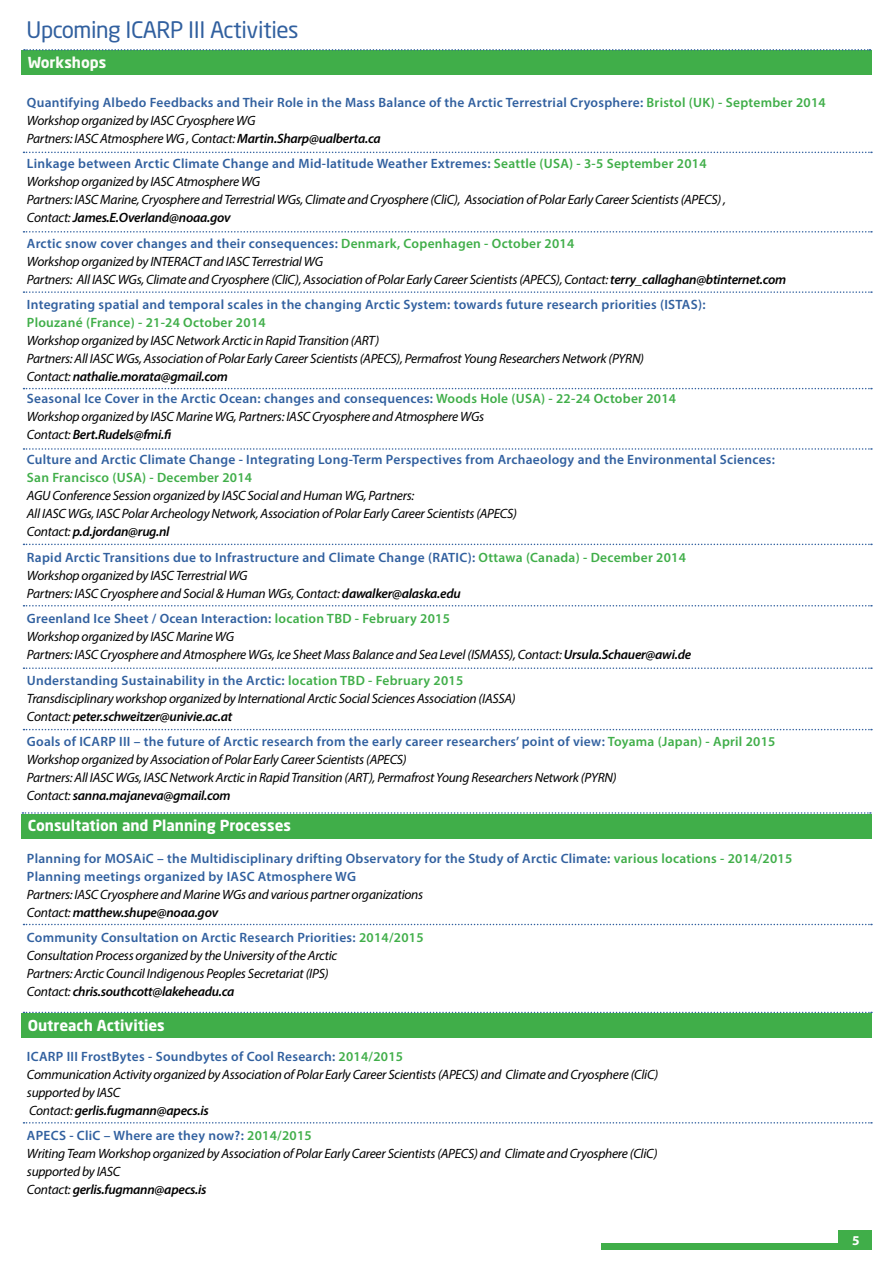
<style>
.page{position:relative;width:893px;height:1263px;background:#fff}
.page>*{position:absolute;margin:0;border:0;box-sizing:border-box;transform-origin:0 0}
.t1{font:22.5px "Neo Sans Std";letter-spacing:-.02em;color:#31609f}
.t2{font:700 15px "Neo Sans Std";color:#fff}
.t3{font:700 15px "Neo Sans Std";color:#fbfdf7}
.t4{font:italic 13.5px "Myriad Pro";letter-spacing:-.02em;color:#000}
.t5{font:600 13.5px "Myriad Pro";letter-spacing:.02em;color:#31609f}
.t6{font:italic 600 13.5px "Myriad Pro";letter-spacing:-.02em;color:#000}
.t7{font:600 13.5px "Myriad Pro";letter-spacing:.02em;color:#40ae49}
.t8{font:700 13.5px "Myriad Pro";color:#fff}
.s1{color:#40ae49}
.s2{font-weight:600}
.s3{font-weight:400}
</style>
<div class="page">
<div style="left:21px;top:51px;width:850px;height:24px;background:#40ae49"></div>
<svg style="left:24px;top:49px;width:846px;height:2px"></svg>
<svg style="left:24px;top:152px;width:848px;height:1px"></svg>
<svg style="left:24px;top:448px;width:848px;height:2px"></svg>
<svg style="left:24px;top:291px;width:848px;height:2px"></svg>
<svg style="left:24px;top:605px;width:848px;height:1px"></svg>
<svg style="left:24px;top:729px;width:848px;height:1px"></svg>
<svg style="left:24px;top:1012px;width:848px;height:1px"></svg>
<svg style="left:24px;top:1122px;width:848px;height:1px"></svg>
<svg style="left:24px;top:231px;width:848px;height:2px"></svg>
<svg style="left:24px;top:544px;width:848px;height:1px"></svg>
<svg style="left:24px;top:388px;width:848px;height:1px"></svg>
<svg style="left:24px;top:667px;width:848px;height:2px"></svg>
<svg style="left:24px;top:924px;width:848px;height:1px"></svg>
<div style="left:601px;top:1243px;width:271px;height:7px;background:#40ae49"></div>
<div style="left:839px;top:1230px;width:33px;height:19px;background:#40ae49"></div>
<div style="left:21px;top:814px;width:850px;height:25px;background:#40ae49"></div>
<div style="left:21px;top:1013px;width:850px;height:25px;background:#40ae49"></div>
<svg style="left:22px;top:812px;width:849px;height:2px"></svg>
<p class="t1" style="left:27px;top:16px;width:274px">Upcoming ICARP III Activities</p>
<p class="t3" style="left:28px;top:53px;width:80px">Workshops</p>
<p class="t5" style="left:27px;top:94px;width:800px">Quantifying Albedo Feedbacks and Their Role in the Mass Balance of the Arctic Terrestrial Cryosphere: <span class="s1">Bristol (UK) - September 2014</span></p>
<p class="t4" style="left:27px;top:112px;width:230px">Workshop organized by IASC Cryosphere WG</p>
<p class="t4" style="left:27px;top:130px;width:355px">Partners: IASC Atmosphere WG , Contact: <span class="s2">Martin.Sharp@ualberta.ca</span></p>
<p class="t5" style="left:27px;top:155px;width:681px">Linkage between Arctic Climate Change and Mid-latitude Weather Extremes: <span class="s1">Seattle (USA) - 3-5 September 2014</span></p>
<p class="t4" style="left:27px;top:173px;width:235px">Workshop organized by IASC Atmosphere WG</p>
<p class="t4" style="left:27px;top:191px;width:701px">Partners: IASC Marine, Cryosphere and Terrestrial WGs, Climate and Cryosphere (CliC), Association of Polar Early Career Scientists (APECS) ,</p>
<p class="t6" style="left:27px;top:209px;width:205px"><span class="s3">Contact:</span> James.E.Overland@noaa.gov</p>
<p class="t5" style="left:27px;top:235px;width:549px">Arctic snow cover changes and their consequences: <span class="s1">Denmark, Copenhagen - October 2014</span></p>
<p class="t4" style="left:27px;top:253px;width:298px">Workshop organized by INTERACT and IASC Terrestrial WG</p>
<p class="t4" style="left:27px;top:271px;width:761px">Partners: All IASC WGs, Climate and Cryosphere (CliC), Association of Polar Early Career Scientists (APECS), Contact: <span class="s2">terry_callaghan@btinternet.com</span></p>
<p class="t5" style="left:27px;top:296px;width:680px">Integrating spatial and temporal scales in the changing Arctic System: towards future research priorities (ISTAS):</p>
<p class="t7" style="left:27px;top:314px;width:240px">Plouzané (France) - 21-24 October 2014</p>
<p class="t4" style="left:27px;top:332px;width:354px">Workshop organized by IASC Network Arctic in Rapid Transition (ART)</p>
<p class="t4" style="left:27px;top:350px;width:619px">Partners: All IASC WGs, Association of Polar Early Career Scientists (APECS), Permafrost Young Researchers Network (PYRN)</p>
<p class="t6" style="left:27px;top:368px;width:203px"><span class="s3">Contact:</span> nathalie.morata@gmail.com</p>
<p class="t5" style="left:27px;top:390px;width:651px">Seasonal Ice Cover in the Arctic Ocean: changes and consequences: <span class="s1">Woods Hole (USA) - 22-24 October 2014</span></p>
<p class="t4" style="left:27px;top:408px;width:459px">Workshop organized by IASC Marine WG, Partners: IASC Cryosphere and Atmosphere WGs</p>
<p class="t6" style="left:27px;top:426px;width:146px"><span class="s3">Contact:</span> Bert.Rudels@fmi.fi</p>
<p class="t5" style="left:27px;top:451px;width:750px">Culture and Arctic Climate Change - Integrating Long-Term Perspectives from Archaeology and the Environmental Sciences:</p>
<p class="t7" style="left:27px;top:469px;width:227px">San Francisco (USA) - December 2014</p>
<p class="t4" style="left:27px;top:488px;width:389px">AGU Conference Session organized by IASC Social and Human WG, Partners:</p>
<p class="t4" style="left:27px;top:506px;width:492px">All IASC WGs, IASC Polar Archeology Network, Association of Polar Early Career Scientists (APECS)</p>
<p class="t6" style="left:27px;top:523px;width:144px"><span class="s3">Contact:</span> p.d.jordan@rug.nl</p>
<p class="t5" style="left:27px;top:549px;width:660px">Rapid Arctic Transitions due to Infrastructure and Climate Change (RATIC): <span class="s1">Ottawa (Canada) - December 2014</span></p>
<p class="t4" style="left:27px;top:567px;width:222px">Workshop organized by IASC Terrestrial WG</p>
<p class="t4" style="left:27px;top:585px;width:435px">Partners: IASC Cryosphere and Social &amp; Human WGs, Contact: <span class="s2">dawalker@alaska.edu</span></p>
<p class="t5" style="left:27px;top:610px;width:425px">Greenland Ice Sheet / Ocean Interaction: <span class="s1">location TBD - February 2015</span></p>
<p class="t4" style="left:27px;top:629px;width:209px">Workshop organized by IASC Marine WG</p>
<p class="t4" style="left:27px;top:647px;width:666px">Partners: IASC Cryosphere and Atmosphere WGs, Ice Sheet Mass Balance and Sea Level (ISMASS), Contact: <span class="s2">Ursula.Schauer@awi.de</span></p>
<p class="t5" style="left:27px;top:672px;width:438px">Understanding Sustainability in the Arctic: <span class="s1">location TBD - February 2015</span></p>
<p class="t4" style="left:27px;top:690px;width:490px">Transdisciplinary workshop organized by International Arctic Social Sciences Association (IASSA)</p>
<p class="t6" style="left:27px;top:708px;width:207px"><span class="s3">Contact:</span> peter.schweitzer@univie.ac.at</p>
<p class="t5" style="left:27px;top:733px;width:750px">Goals of ICARP III – the future of Arctic research from the early career researchers’ point of view: <span class="s1">Toyama (Japan) - April 2015</span></p>
<p class="t4" style="left:27px;top:751px;width:381px">Workshop organized by Association of Polar Early Career Scientists (APECS)</p>
<p class="t4" style="left:27px;top:769px;width:591px">Partners: All IASC WGs, IASC Network Arctic in Rapid Transition (ART), Permafrost Young Researchers Network (PYRN)</p>
<p class="t6" style="left:27px;top:787px;width:205px"><span class="s3">Contact:</span> sanna.majaneva@gmail.com</p>
<p class="t2" style="left:28px;top:816px;width:265px">Consultation and Planning Processes</p>
<p class="t5" style="left:27px;top:849px;width:767px">Planning for MOSAiC – the Multidisciplinary drifting Observatory for the Study of Arctic Climate: <span class="s1">various locations - 2014/2015</span></p>
<p class="t5" style="left:27px;top:867px;width:331px">Planning meetings organized by IASC Atmosphere WG</p>
<p class="t4" style="left:27px;top:886px;width:398px">Partners: IASC Cryosphere and Marine WGs and various partner organizations</p>
<p class="t6" style="left:27px;top:903px;width:193px"><span class="s3">Contact:</span> matthew.shupe@noaa.gov</p>
<p class="t5" style="left:27px;top:929px;width:398px">Community Consultation on Arctic Research Priorities: <span class="s1">2014/2015</span></p>
<p class="t4" style="left:27px;top:947px;width:312px">Consultation Process organized by the University of the Arctic</p>
<p class="t4" style="left:27px;top:965px;width:303px">Partners: Arctic Council Indigenous Peoples Secretariat (IPS)</p>
<p class="t6" style="left:27px;top:983px;width:209px"><span class="s3">Contact:</span> chris.southcott@lakeheadu.ca</p>
<p class="t2" style="left:28px;top:1016px;width:139px">Outreach Activities</p>
<p class="t5" style="left:27px;top:1047px;width:378px">ICARP III FrostBytes - Soundbytes of Cool Research: <span class="s1">2014/2015</span></p>
<p class="t4" style="left:27px;top:1066px;width:633px">Communication Activity organized by Association of Polar Early Career Scientists (APECS) and Climate and Cryosphere (CliC)</p>
<p class="t4" style="left:27px;top:1084px;width:95px">supported by IASC</p>
<p class="t6" style="left:29px;top:1101px;width:181px"><span class="s3">Contact:</span> gerlis.fugmann@apecs.is</p>
<p class="t5" style="left:27px;top:1127px;width:286px">APECS - CliC – Where are they now?: <span class="s1">2014/2015</span></p>
<p class="t4" style="left:27px;top:1145px;width:632px">Writing Team Workshop organized by Association of Polar Early Career Scientists (APECS) and Climate and Cryosphere (CliC)</p>
<p class="t4" style="left:27px;top:1163px;width:95px">supported by IASC</p>
<p class="t6" style="left:27px;top:1181px;width:181px"><span class="s3">Contact:</span> gerlis.fugmann@apecs.is</p>
<p class="t8" style="left:852px;top:1232px;width:9px">5</p>
</div>
